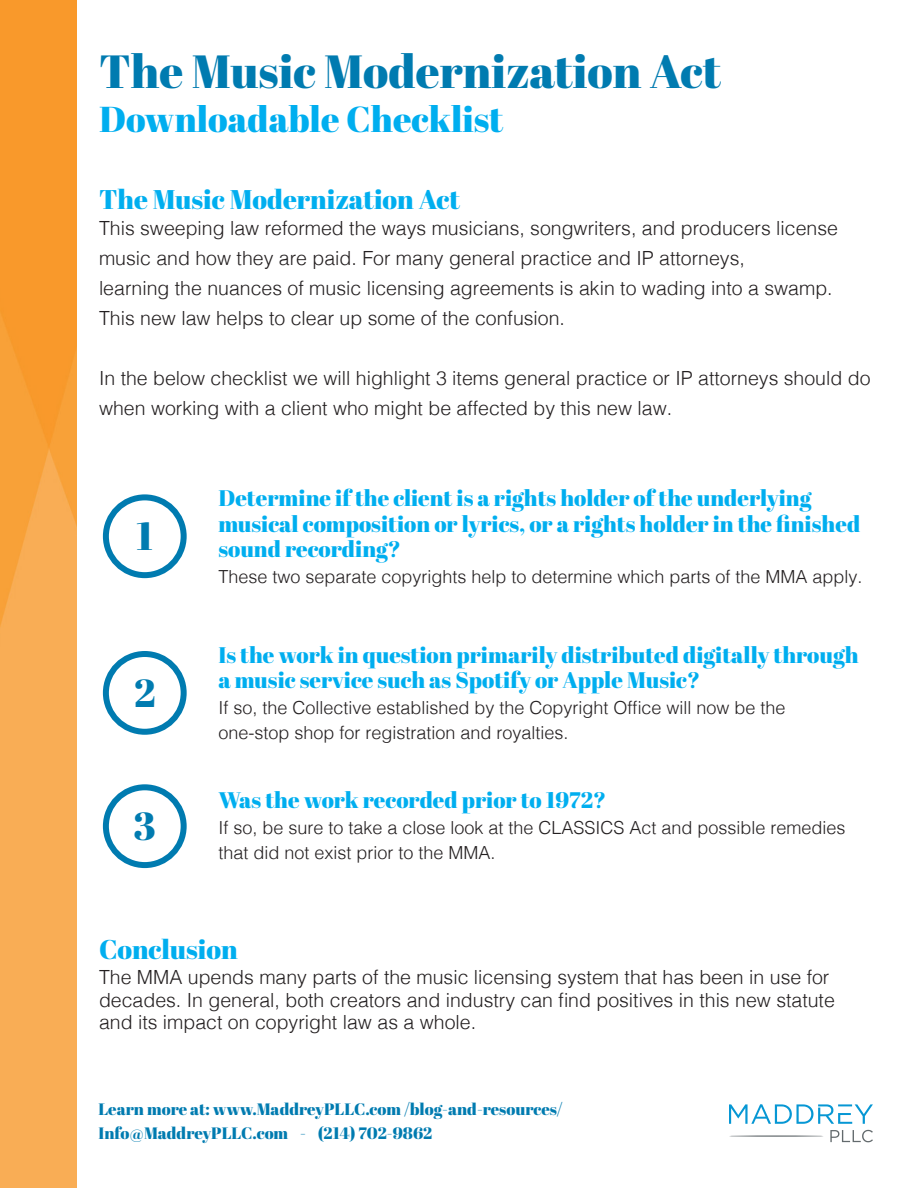
<style>
.page{position:relative;width:918px;height:1188px;background:#fff}
.page>*{position:absolute;margin:0;border:0;box-sizing:border-box;transform-origin:0 0}
.t1{font:46.5px "Abril Fatface";color:#007bb0}
.t2{font:39px "Abril Fatface";color:#007bb0}
.t3{font:36px "Abril Fatface";color:#00aeef}
.t4{font:27px "Abril Fatface";color:#00aeef}
.t5{font:22.5px/25.5px "Abril Fatface";color:#00aeef}
.t6{font:300 19.5px/30px "Helvetica";color:#231f20}
.t7{font:300 18px/25.5px "Helvetica";color:#231f20}
.t8{font:16.5px "Abril Fatface";color:#007bb0}
</style>
<div class="page">
<img style="left:0;top:0;width:76px;height:1188px">
<svg style="left:729px;top:1104px;width:144px;height:20px"></svg>
<hr style="left:729px;top:1135px;width:95px;height:2px;background:#636a6d;border-radius:50%">
<svg style="left:830px;top:1130px;width:43px;height:12px"></svg>
<div style="left:103px;top:494px;width:84px;height:84px;border:6px solid #007bb0;border-radius:50%"></div>
<div style="left:103px;top:651px;width:84px;height:84px;border:6px solid #007bb0;border-radius:50%"></div>
<div style="left:103px;top:784px;width:84px;height:84px;border:6px solid #007bb0;border-radius:50%"></div>
<p class="t1" style="left:99px;top:39px;width:624px">The Music Modernization Act</p>
<p class="t3" style="left:99px;top:94px;width:406px">Downloadable Checklist</p>
<p class="t4" style="left:99px;top:181px;width:363px">The Music Modernization Act</p>
<p class="t6" style="left:99px;top:212px;width:741px">This sweeping law reformed the ways musicians, songwriters, and producers license music and how they are paid. For many general practice and IP attorneys,</p>
<p class="t6" style="left:99px;top:272px;width:735px">learning the nuances of music licensing agreements is akin to wading into a swamp.<br>This new law helps to clear up some of the confusion.</p>
<p class="t6" style="left:99px;top:362px;width:773px">In the below checklist we will highlight 3 items general practice or IP attorneys should do when working with a client who might be affected by this new law.</p>
<p class="t2" style="left:136px;top:509px;width:18px">1</p>
<p class="t2" style="left:134px;top:665px;width:23px">2</p>
<p class="t2" style="left:134px;top:799px;width:24px">3</p>
<p class="t5" style="left:218px;top:485px;width:595px">Determine if the client is a rights holder of the underlying</p>
<p class="t5" style="left:218px;top:510px;width:643px">musical composition or lyrics, or a rights holder in the finished sound recording?</p>
<p class="t7" style="left:218px;top:562px;width:646px">These two separate copyrights help to determine which parts of the MMA apply.</p>
<p class="t5" style="left:218px;top:641px;width:642px">Is the work in question primarily distributed digitally through a music service such as Spotify or Apple Music?</p>
<p class="t7" style="left:218px;top:693px;width:569px">If so, the Collective established by the Copyright Office will now be the</p>
<p class="t7" style="left:218px;top:719px;width:352px">one-stop shop for registration and royalties.</p>
<p class="t5" style="left:218px;top:787px;width:389px">Was the work recorded prior to 1972?</p>
<p class="t7" style="left:218px;top:813px;width:629px">If so, be sure to take a close look at the CLASSICS Act and possible remedies that did not exist prior to the MMA.</p>
<p class="t4" style="left:99px;top:930px;width:140px">Conclusion</p>
<p class="t6" style="left:99px;top:961px;width:732px">The MMA upends many parts of the music licensing system that has been in use for</p>
<p class="t6" style="left:99px;top:987px;width:737px;line-height:22.5px">decades. In general, both creators and industry can find positives in this new statute and its impact on copyright law as a whole.</p>
<p class="t8" style="left:98px;top:1097px;width:466px">Learn more at: www.MaddreyPLLC.com /blog-and-resources/</p>
<p class="t8" style="left:99px;top:1121px;width:335px">Info@MaddreyPLLC.com - (214) 702-9862</p>
</div>
